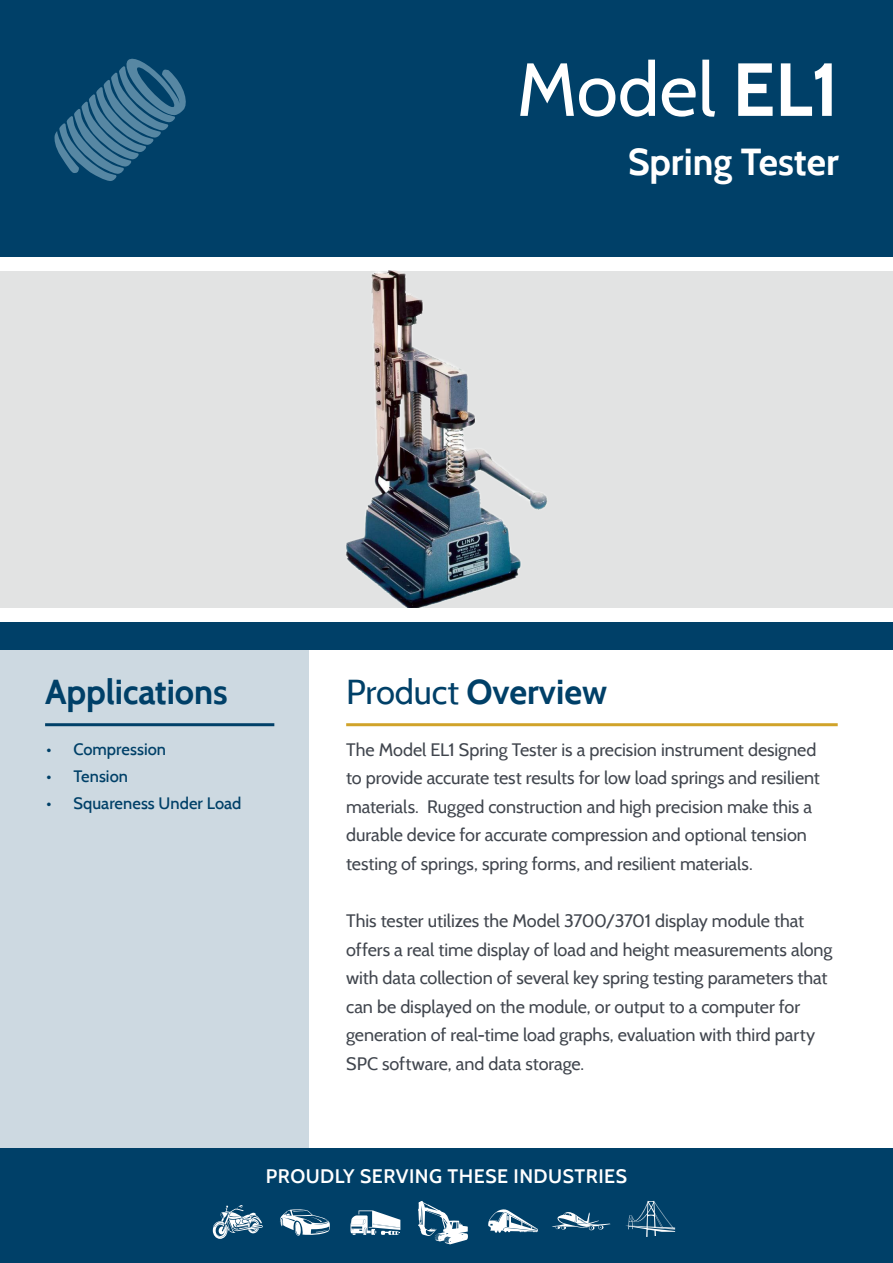
<style>
.page{position:relative;width:893px;height:1263px;background:#fff}
.page>*{position:absolute;margin:0;border:0;box-sizing:border-box;transform-origin:0 0}
.COVER_Regular{font:75px "Cabin";color:#fff}
.Cover_Secondary_Titl{font:700 37.5px "Cabin";color:#fff}
.Section_Header{font:700 34.5px "Cabin";color:#004068}
.Side_Bar_Header{font:700 34.5px "Cabin";color:#004068}
.Section_Header-2{font:600 19.5px "Cabin";letter-spacing:.025em;color:#fff}
.Body_Text{font:18px/28.5px "Cabin";letter-spacing:-.005em;color:#41464e}
.t1{font:500 16.5px "Cabin";letter-spacing:.005em;color:#004068}
.s1{font-weight:700}
.s2{font-weight:400}
</style>
<div class="page">
<div style="left:0;top:1149px;width:893px;height:114px;background:#004068"></div>
<div style="left:0;top:649px;width:308px;height:500px;background:#cdd9e1"></div>
<div style="left:0;top:0;width:893px;height:256px;background:#004068"></div>
<div style="left:0;top:622px;width:893px;height:27px;background:#004068"></div>
<svg style="left:552px;top:1212px;width:59px;height:18px"></svg>
<svg style="left:280px;top:1209px;width:50px;height:27px"></svg>
<svg style="left:625px;top:1201px;width:50px;height:36px"></svg>
<svg style="left:213px;top:1205px;width:50px;height:34px"></svg>
<svg style="left:418px;top:1201px;width:50px;height:43px"></svg>
<svg style="left:488px;top:1209px;width:50px;height:24px"></svg>
<svg style="left:350px;top:1210px;width:50px;height:25px"></svg>
<div style="left:0;top:271px;width:893px;height:337px;background:#e2e3e3"></div>
<img style="left:346px;top:271px;width:201px;height:337px">
<svg style="left:54px;top:58px;width:132px;height:123px"></svg>
<hr style="left:45px;top:723px;width:229px;height:3px;background:#004068">
<hr style="left:346px;top:723px;width:492px;height:3px;background:#d0a32a">
<p class="COVER_Regular" style="left:517px;top:44px;width:324px">Model <span class="s1">EL1</span></p>
<p class="Cover_Secondary_Titl" style="left:628px;top:139px;width:212px">Spring Tester</p>
<p class="Side_Bar_Header" style="left:45px;top:671px;width:184px">Applications</p>
<p class="t1" style="left:46px;top:739px;width:121px">• Compression</p>
<p class="t1" style="left:46px;top:766px;width:83px">• Tension</p>
<p class="t1" style="left:46px;top:793px;width:197px">• Squareness Under Load</p>
<p class="Section_Header" style="left:346px;top:671px;width:262px"><span class="s2">Product</span> Overview</p>
<p class="Body_Text" style="left:346px;top:735px;width:475px">The Model EL1 Spring Tester is a precision instrument designed to provide accurate test results for low load springs and resilient materials. Rugged construction and high precision make this a durable device for accurate compression and optional tension testing of springs, spring forms, and resilient materials.</p>
<p class="Body_Text" style="left:346px;top:906px;width:488px">This tester utilizes the Model 3700/3701 display module that offers a real time display of load and height measurements along with data collection of several key spring testing parameters that can be displayed on the module, or output to a computer for generation of real-time load graphs, evaluation with third party SPC software, and data storage.</p>
<p class="Section_Header-2" style="left:266px;top:1164px;width:363px">PROUDLY SERVING THESE INDUSTRIES</p>
</div>
